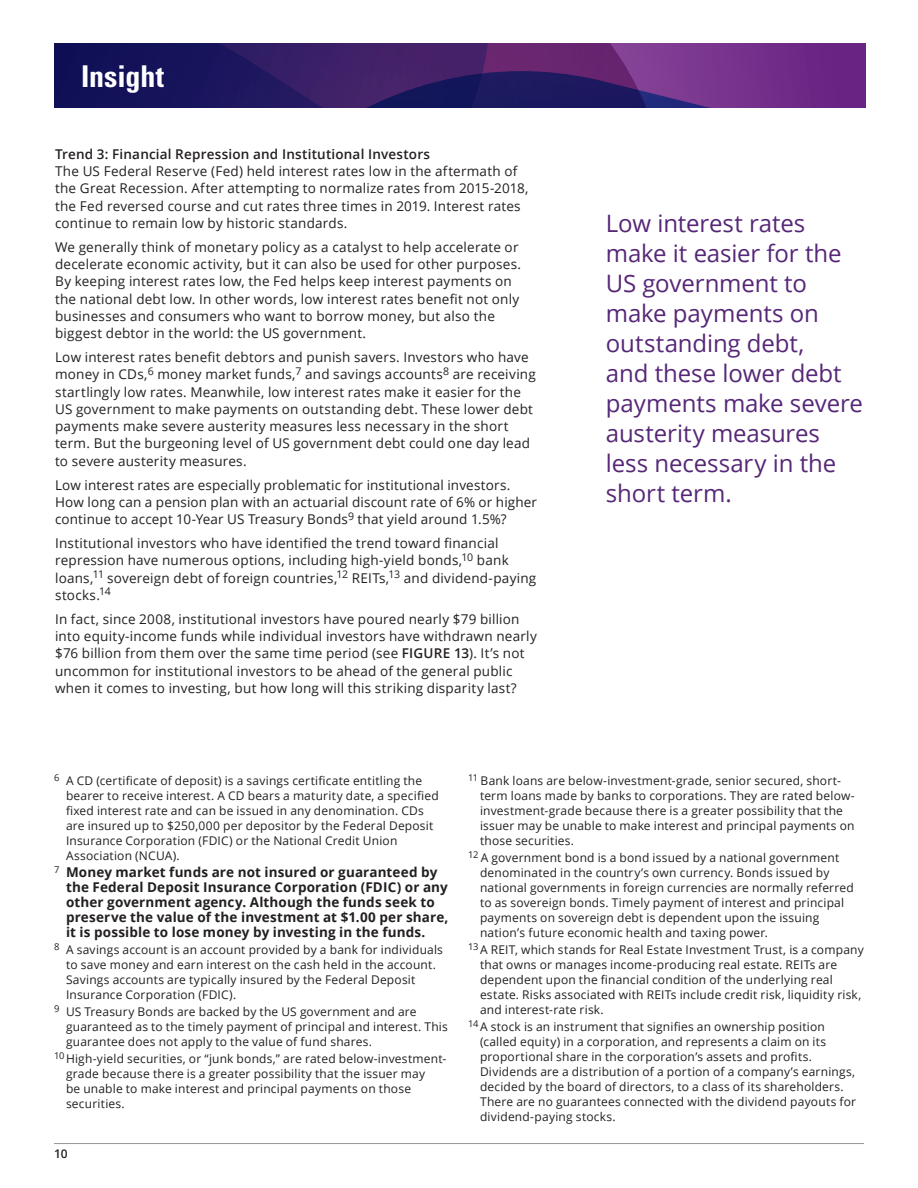
<style>
.page{position:relative;width:918px;height:1188px;background:#fff}
.page>*{position:absolute;margin:0;border:0;box-sizing:border-box;transform-origin:0 0}
.t1{font:700 condensed 30px "Univers";color:#fff}
.Pull_quote{font:24px/30px "Open Sans";letter-spacing:-.005em;color:#562777}
.Body_copy{font:13.5px/17.2px "Open Sans";letter-spacing:.015em;color:#231f20}
.placed_chart{font:700 13.5px/15px "Open Sans";letter-spacing:.01em;color:#231f20}
.Body_copy-2{font:600 13.5px "Open Sans";letter-spacing:.015em;color:#231f20}
.placed_chart-2{font:12px/15px "Open Sans";letter-spacing:.015em;color:#231f20}
.t2{font:600 12px "Open Sans";color:#231f20}
.s1{font-weight:600}
</style>
<div class="page">
<svg style="left:54px;top:43px;width:811px;height:65px;background:#40206d"></svg>
<hr style="left:54px;top:1143px;width:810px;height:1px;background:#939598">
<h1 class="t1" style="left:81px;top:58px;width:85px">Insight</h1>
<p class="Body_copy-2" style="left:55px;top:145px;width:377px">Trend 3: Financial Repression and Institutional Investors</p>
<p class="Body_copy" style="left:55px;top:162px;width:475px">The US Federal Reserve (Fed) held interest rates low in the aftermath of the Great Recession. After attempting to normalize rates from 2015-2018, the Fed reversed course and cut rates three times in 2019. Interest rates continue to remain low by historic standards.</p>
<p class="Body_copy" style="left:55px;top:238px;width:468px">We generally think of monetary policy as a catalyst to help accelerate or decelerate economic activity, but it can also be used for other purposes.<br>By keeping interest rates low, the Fed helps keep interest payments on the national debt low. In other words, low interest rates benefit not only businesses and consumers who want to borrow money, but also the biggest debtor in the world: the US government.</p>
<p class="Body_copy" style="left:55px;top:348px;width:482px">Low interest rates benefit debtors and punish savers. Investors who have money in CDs,<sup>6</sup> money market funds,<sup>7</sup> and savings accounts<sup>8</sup> are receiving startlingly low rates. Meanwhile, low interest rates make it easier for the US government to make payments on outstanding debt. These lower debt payments make severe austerity measures less necessary in the short term. But the burgeoning level of US government debt could one day lead to severe austerity measures.</p>
<p class="Body_copy" style="left:55px;top:476px;width:484px">Low interest rates are especially problematic for institutional investors.<br>How long can a pension plan with an actuarial discount rate of 6% or higher continue to accept 10-Year US Treasury Bonds<sup>9</sup> that yield around 1.5%?</p>
<p class="Body_copy" style="left:55px;top:534px;width:483px">Institutional investors who have identified the trend toward financial repression have numerous options, including high-yield bonds,<sup>10</sup> bank loans,<sup>11</sup> sovereign debt of foreign countries,<sup>12</sup> REITs,<sup>13</sup> and dividend-paying stocks.<sup>14</sup></p>
<p class="Body_copy" style="left:55px;top:610px;width:483px">In fact, since 2008, institutional investors have poured nearly $79 billion into equity-income funds while individual investors have withdrawn nearly $76 billion from them over the same time period (see <span class="s1">FIGURE 13</span>). It’s not uncommon for institutional investors to be ahead of the general public when it comes to investing, but how long will this striking disparity last?</p>
<p class="Pull_quote" style="left:606px;top:208px;width:259px">Low interest rates make it easier for the<br>US government to make payments on outstanding debt,<br>and these lower debt payments make severe austerity measures less necessary in the short term.</p>
<p class="placed_chart-2" style="left:66px;top:772px;width:374px;text-indent:-12px"><sup>6</sup> A CD (certificate of deposit) is a savings certificate entitling the bearer to receive interest. A CD bears a maturity date, a specified fixed interest rate and can be issued in any denomination. CDs are insured up to $250,000 per depositor by the Federal Deposit Insurance Corporation (FDIC) or the National Credit Union Association (NCUA).</p>
<p class="placed_chart" style="left:66px;top:864px;width:384px;text-indent:-12px"><sup>7</sup> Money market funds are not insured or guaranteed by the Federal Deposit Insurance Corporation (FDIC) or any other government agency. Although the funds seek to preserve the value of the investment at $1.00 per share, it is possible to lose money by investing in the funds.</p>
<p class="placed_chart-2" style="left:66px;top:942px;width:378px;text-indent:-12px"><sup>8</sup> A savings account is an account provided by a bank for individuals to save money and earn interest on the cash held in the account.<br>Savings accounts are typically insured by the Federal Deposit Insurance Corporation (FDIC).</p>
<p class="placed_chart-2" style="left:66px;top:1004px;width:383px;text-indent:-12px"><sup>9</sup> US Treasury Bonds are backed by the US government and are guaranteed as to the timely payment of principal and interest. This guarantee does not apply to the value of fund shares.</p>
<p class="placed_chart-2" style="left:66px;top:1051px;width:382px;text-indent:-12px"><sup>10</sup>High-yield securities, or “junk bonds,” are rated below-investment&shy;grade because there is a greater possibility that the issuer may<br>be unable to make interest and principal payments on those securities.</p>
<p class="t2" style="left:54px;top:1145px;width:15px">10</p>
<p class="placed_chart-2" style="left:480px;top:772px;width:376px;text-indent:-12px"><sup>11</sup> Bank loans are below-investment-grade, senior secured, short&shy;term loans made by banks to corporations. They are rated below&shy;investment-grade because there is a greater possibility that the issuer may be unable to make interest and principal payments on those securities.</p>
<p class="placed_chart-2" style="left:480px;top:849px;width:375px;text-indent:-12px"><sup>12</sup> A government bond is a bond issued by a national government denominated in the country’s own currency. Bonds issued by national governments in foreign currencies are normally referred to as sovereign bonds. Timely payment of interest and principal payments on sovereign debt is dependent upon the issuing nation’s future economic health and taxing power.</p>
<p class="placed_chart-2" style="left:480px;top:942px;width:385px;text-indent:-12px"><sup>13</sup>A REIT, which stands for Real Estate Investment Trust, is a company that owns or manages income-producing real estate. REITs are dependent upon the financial condition of the underlying real estate. Risks associated with REITs include credit risk, liquidity risk, and interest-rate risk.</p>
<p class="placed_chart-2" style="left:480px;top:1019px;width:378px;text-indent:-12px"><sup>14</sup>A stock is an instrument that signifies an ownership position (called equity) in a corporation, and represents a claim on its proportional share in the corporation’s assets and profits.<br>Dividends are a distribution of a portion of a company’s earnings, decided by the board of directors, to a class of its shareholders.<br>There are no guarantees connected with the dividend payouts for dividend-paying stocks.</p>
</div>
